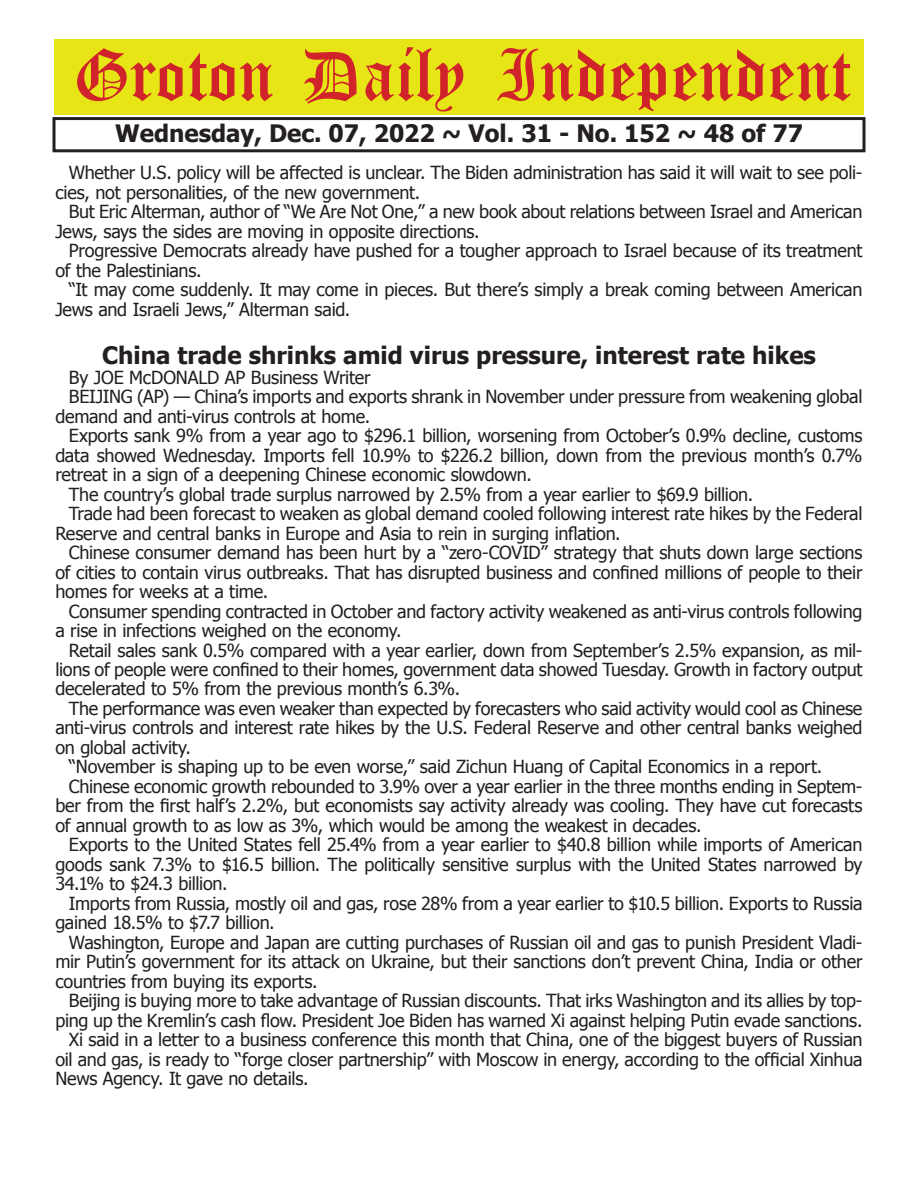
<style>
.page{position:relative;width:918px;height:1188px;background:#fff}
.page>*{position:absolute;margin:0;border:0;box-sizing:border-box;transform-origin:0 0}
.t1{font:54px "Old English Five";color:#d1232a}
.t2{font:700 24px "Tahoma";color:#231f20}
.t3{font:18px/19.5px "Tahoma";letter-spacing:-.01em;color:#231f20}
</style>
<div class="page">
<div style="left:52px;top:117px;width:814px;height:35px;border:3px solid #231f20"></div>
<div style="left:54px;top:40px;width:810px;height:75px;background:#e7e515"></div>
<h1 class="t1" style="left:73px;top:50px;width:779px">Groton Daily Independent</h1>
<h2 class="t2" style="left:115px;top:116px;width:689px">Wednesday, Dec. 07, 2022 ~ Vol. 31 - No. 152 ~ 48 of 77</h2>
<p class="t3" style="left:55px;top:162px;width:809px;text-indent:14px">Whether U.S. policy will be affected is unclear. The Biden administration has said it will wait to see poli&shy;cies, not personalities, of the new government.</p>
<p class="t3" style="left:55px;top:201px;width:809px;text-indent:14px">But Eric Alterman, author of “We Are Not One,” a new book about relations between Israel and American<br>Jews, says the sides are moving in opposite directions.</p>
<p class="t3" style="left:55px;top:240px;width:809px;text-indent:14px">Progressive Democrats already have pushed for a tougher approach to Israel because of its treatment of the Palestinians.</p>
<p class="t3" style="left:55px;top:279px;width:809px;text-indent:14px">“It may come suddenly. It may come in pieces. But there’s simply a break coming between American<br>Jews and Israeli Jews,” Alterman said.</p>
<h2 class="t2" style="left:102px;top:339px;width:715px">China trade shrinks amid virus pressure, interest rate hikes</h2>
<p class="t3" style="left:69px;top:366px;width:303px">By JOE McDONALD AP Business Writer</p>
<p class="t3" style="left:69px;top:386px;width:795px">BEIJING (AP) — China’s imports and exports shrank in November under pressure from weakening global</p>
<p class="t3" style="left:55px;top:405px;width:316px">demand and anti-virus controls at home.</p>
<p class="t3" style="left:69px;top:425px;width:795px">Exports sank 9% from a year ago to $296.1 billion, worsening from October’s 0.9% decline, customs</p>
<p class="t3" style="left:55px;top:444px;width:809px">data showed Wednesday. Imports fell 10.9% to $226.2 billion, down from the previous month’s 0.7%</p>
<p class="t3" style="left:55px;top:464px;width:478px">retreat in a sign of a deepening Chinese economic slowdown.</p>
<p class="t3" style="left:69px;top:483px;width:686px">The country’s global trade surplus narrowed by 2.5% from a year earlier to $69.9 billion.</p>
<p class="t3" style="left:69px;top:503px;width:795px">Trade had been forecast to weaken as global demand cooled following interest rate hikes by the Federal</p>
<p class="t3" style="left:55px;top:522px;width:567px">Reserve and central banks in Europe and Asia to rein in surging inflation.</p>
<p class="t3" style="left:69px;top:542px;width:795px">Chinese consumer demand has been hurt by a “zero-COVID” strategy that shuts down large sections</p>
<p class="t3" style="left:55px;top:561px;width:809px">of cities to contain virus outbreaks. That has disrupted business and confined millions of people to their</p>
<p class="t3" style="left:55px;top:581px;width:215px">homes for weeks at a time.</p>
<p class="t3" style="left:69px;top:600px;width:795px">Consumer spending contracted in October and factory activity weakened as anti-virus controls following</p>
<p class="t3" style="left:55px;top:620px;width:348px">a rise in infections weighed on the economy.</p>
<p class="t3" style="left:69px;top:639px;width:795px">Retail sales sank 0.5% compared with a year earlier, down from September’s 2.5% expansion, as mil-</p>
<p class="t3" style="left:55px;top:659px;width:809px">lions of people were confined to their homes, government data showed Tuesday. Growth in factory output</p>
<p class="t3" style="left:55px;top:678px;width:406px">decelerated to 5% from the previous month’s 6.3%.</p>
<p class="t3" style="left:69px;top:698px;width:795px">The performance was even weaker than expected by forecasters who said activity would cool as Chinese</p>
<p class="t3" style="left:55px;top:717px;width:809px">anti-virus controls and interest rate hikes by the U.S. Federal Reserve and other central banks weighed</p>
<p class="t3" style="left:55px;top:737px;width:137px">on global activity.</p>
<p class="t3" style="left:69px;top:756px;width:755px">“November is shaping up to be even worse,” said Zichun Huang of Capital Economics in a report.</p>
<p class="t3" style="left:69px;top:776px;width:795px">Chinese economic growth rebounded to 3.9% over a year earlier in the three months ending in Septem-</p>
<p class="t3" style="left:55px;top:795px;width:809px">ber from the first half’s 2.2%, but economists say activity already was cooling. They have cut forecasts</p>
<p class="t3" style="left:55px;top:815px;width:648px">of annual growth to as low as 3%, which would be among the weakest in decades.</p>
<p class="t3" style="left:69px;top:834px;width:795px">Exports to the United States fell 25.4% from a year earlier to $40.8 billion while imports of American</p>
<p class="t3" style="left:55px;top:854px;width:809px">goods sank 7.3% to $16.5 billion. The politically sensitive surplus with the United States narrowed by</p>
<p class="t3" style="left:55px;top:873px;width:174px">34.1% to $24.3 billion.</p>
<p class="t3" style="left:69px;top:893px;width:795px">Imports from Russia, mostly oil and gas, rose 28% from a year earlier to $10.5 billion. Exports to Russia</p>
<p class="t3" style="left:55px;top:912px;width:221px">gained 18.5% to $7.7 billion.</p>
<p class="t3" style="left:69px;top:932px;width:795px">Washington, Europe and Japan are cutting purchases of Russian oil and gas to punish President Vladi-</p>
<p class="t3" style="left:55px;top:951px;width:809px">mir Putin’s government for its attack on Ukraine, but their sanctions don’t prevent China, India or other</p>
<p class="t3" style="left:55px;top:971px;width:264px">countries from buying its exports.</p>
<p class="t3" style="left:69px;top:990px;width:795px">Beijing is buying more to take advantage of Russian discounts. That irks Washington and its allies by top-</p>
<p class="t3" style="left:55px;top:1010px;width:809px">ping up the Kremlin’s cash flow. President Joe Biden has warned Xi against helping Putin evade sanctions.</p>
<p class="t3" style="left:69px;top:1029px;width:795px">Xi said in a letter to a business conference this month that China, one of the biggest buyers of Russian</p>
<p class="t3" style="left:55px;top:1049px;width:809px">oil and gas, is ready to “forge closer partnership” with Moscow in energy, according to the official Xinhua</p>
<p class="t3" style="left:55px;top:1068px;width:255px">News Agency. It gave no details.</p>
</div>
